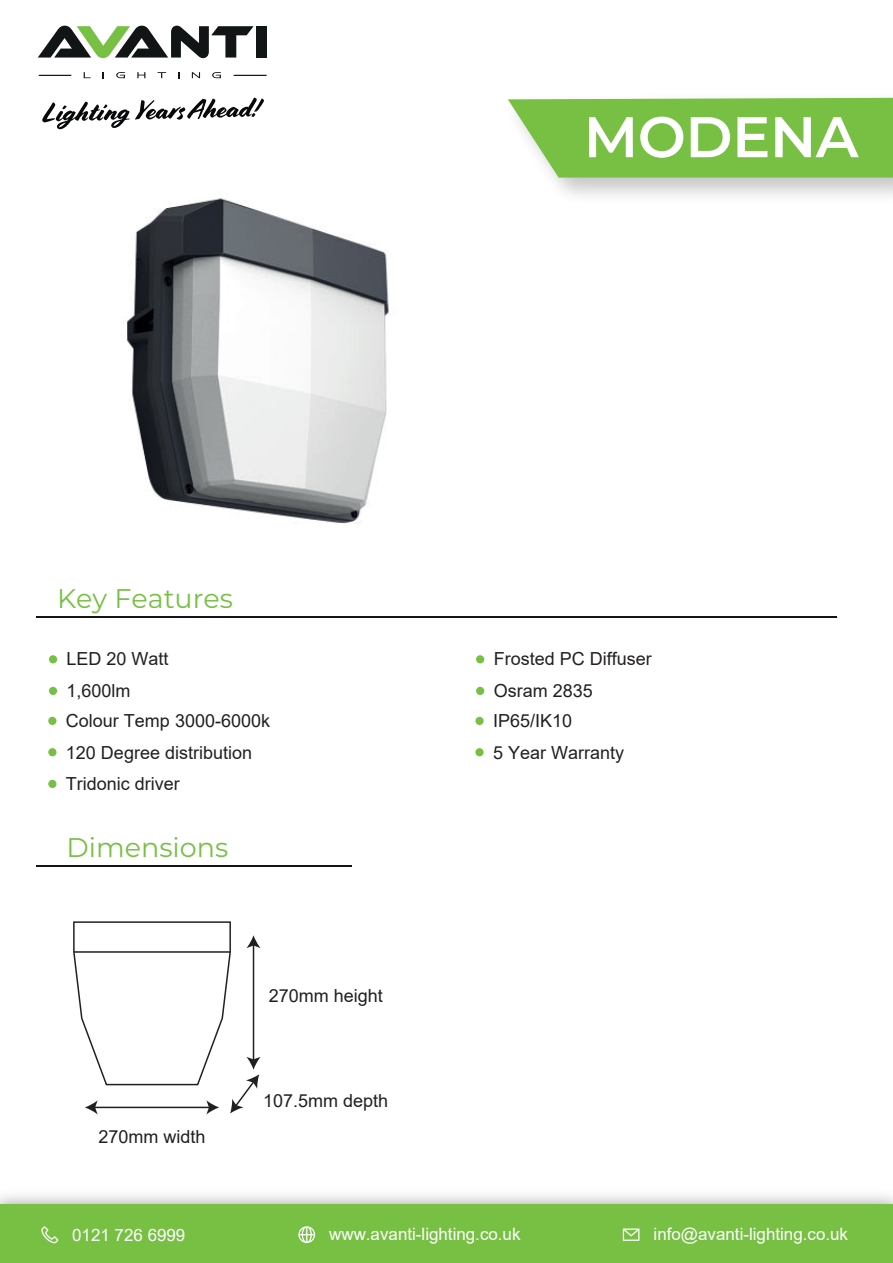
<style>
.page{position:relative;width:893px;height:1263px;background:#fff}
.page>*{position:absolute;margin:0;border:0;box-sizing:border-box;transform-origin:0 0}
.t1{font:600 57.15px "Montserrat";letter-spacing:-.01em;color:#fff}
.t2{font:27px "Montserrat";color:#77c044}
.t3{font:18px/31.3px "Arial";color:#231f20}
.t4{font:16.95px "Arial";color:#fff}
</style>
<div class="page">
<div style="left:49px;top:655px;width:8px;height:8px;background:#77c044;border-radius:50%"></div>
<div style="left:49px;top:687px;width:8px;height:8px;background:#77c044;border-radius:50%"></div>
<div style="left:48px;top:717px;width:8px;height:8px;background:#77c044;border-radius:50%"></div>
<div style="left:48px;top:748px;width:8px;height:8px;background:#77c044;border-radius:50%"></div>
<div style="left:48px;top:780px;width:8px;height:8px;background:#77c044;border-radius:50%"></div>
<hr style="left:37px;top:616px;width:800px;height:2px;background:#111516">
<hr style="left:37px;top:865px;width:315px;height:1px;background:#111516">
<div style="left:476px;top:655px;width:8px;height:8px;background:#77c044;border-radius:50%"></div>
<div style="left:476px;top:687px;width:8px;height:8px;background:#77c044;border-radius:50%"></div>
<div style="left:475px;top:717px;width:9px;height:8px;background:#77c044;border-radius:50%"></div>
<div style="left:475px;top:748px;width:9px;height:8px;background:#77c044;border-radius:50%"></div>
<svg style="left:508px;top:98px;width:385px;height:80px;background:#81c453"></svg>
<div style="left:0;top:1204px;width:893px;height:59px;background:#77c044"></div>
<svg style="left:41px;top:1226px;width:17px;height:17px"></svg>
<svg style="left:623px;top:1228px;width:16px;height:13px"></svg>
<svg style="left:298px;top:1226px;width:17px;height:17px"></svg>
<svg style="left:38px;top:26px;width:216px;height:32px"></svg>
<div style="left:256px;top:26px;width:11px;height:32px;background:#111516"></div>
<svg style="left:84px;top:72px;width:7px;height:6px"></svg>
<svg style="left:116px;top:72px;width:9px;height:6px"></svg>
<svg style="left:137px;top:72px;width:8px;height:6px"></svg>
<svg style="left:157px;top:72px;width:10px;height:6px"></svg>
<svg style="left:192px;top:72px;width:8px;height:6px"></svg>
<svg style="left:212px;top:72px;width:9px;height:6px"></svg>
<svg style="left:38px;top:75px;width:34px;height:1px"></svg>
<svg style="left:233px;top:75px;width:34px;height:1px"></svg>
<svg style="left:42px;top:97px;width:222px;height:32px"></svg>
<img style="left:121px;top:198px;width:269px;height:327px">
<svg style="left:73px;top:921px;width:188px;height:193px"></svg>
<hr style="left:74px;top:951px;width:156px;height:2px;background:#231f20">
<h1 class="t1" style="left:584px;top:96px;width:276px">MODENA</h1>
<h2 class="t2" style="left:57px;top:580px;width:178px">Key Features</h2>
<p class="t3" style="left:66px;top:643px;width:206px">LED 20 Watt<br>1,600lm<br>Colour Temp 3000-6000k<br>120 Degree distribution<br>Tridonic driver</p>
<h2 class="t2" style="left:67px;top:828px;width:163px">Dimensions</h2>
<p class="t3" style="left:99px;top:1121px;width:109px">270mm width</p>
<p class="t3" style="left:269px;top:980px;width:116px">270mm height</p>
<p class="t3" style="left:263px;top:1085px;width:127px">107.5mm depth</p>
<p class="t3" style="left:493px;top:643px;width:160px">Frosted PC Diffuser<br>Osram 2835<br>IP65/IK10<br>5 Year Warranty</p>
<p class="t4" style="left:72px;top:1223px;width:115px">0121 726 6999</p>
<p class="t4" style="left:329px;top:1222px;width:193px">www.avanti-lighting.co.uk</p>
<p class="t4" style="left:654px;top:1222px;width:196px">info@avanti-lighting.co.uk</p>
</div>
